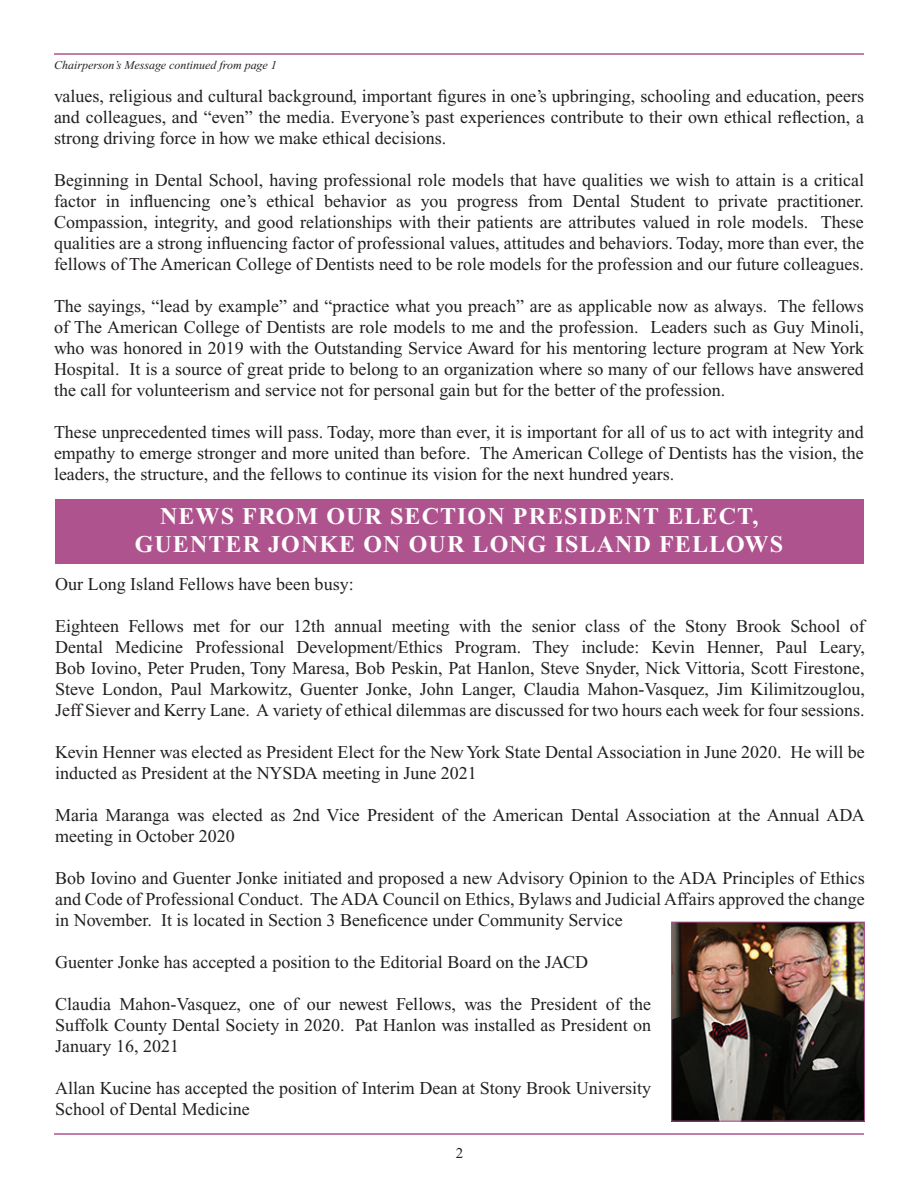
<style>
.page{position:relative;width:918px;height:1188px;background:#fff}
.page>*{position:absolute;margin:0;border:0;box-sizing:border-box;transform-origin:0 0}
.t1{font:700 24px/28.8px "Times New Roman";letter-spacing:.045em;color:#fff;text-align:center}
.t2{font:18px/21px "Times New Roman";color:#231f20;text-align:justify}
.t3{font:15px "Times New Roman";color:#231f20}
.t4{font:italic 12px "Times New Roman";color:#231f20}
</style>
<div class="page">
<hr style="left:54px;top:53px;width:810px;height:2px;background:#af538f">
<hr style="left:54px;top:1133px;width:810px;height:2px;background:#af538f">
<div style="left:55px;top:499px;width:809px;height:65px;background:#af538f"></div>
<img style="left:673px;top:924px;width:190px;height:196px">
<div style="left:671px;top:922px;width:194px;height:200px;border:1px solid #af538f"></div>
<p class="t4" style="left:54px;top:58px;width:224px">Chairperson’s Message continued from page 1</p>
<p class="t2" style="left:54px;top:85px;width:812px">values, religious and cultural background, important figures in one’s upbringing, schooling and education, peers and colleagues, and “even” the media. Everyone’s past experiences contribute to their own ethical reflection, a strong driving force in how we make ethical decisions.</p>
<p class="t2" style="left:54px;top:169px;width:812px">Beginning in Dental School, having professional role models that have qualities we wish to attain is a critical factor in influencing one’s ethical behavior as you progress from Dental Student to private practitioner.<br>Compassion, integrity, and good relationships with their patients are attributes valued in role models. These qualities are a strong influencing factor of professional values, attitudes and behaviors. Today, more than ever, the fellows of The American College of Dentists need to be role models for the profession and our future colleagues.</p>
<p class="t2" style="left:54px;top:295px;width:812px">The sayings, “lead by example” and “practice what you preach” are as applicable now as always. The fellows of The American College of Dentists are role models to me and the profession. Leaders such as Guy Minoli, who was honored in 2019 with the Outstanding Service Award for his mentoring lecture program at New York Hospital. It is a source of great pride to belong to an organization where so many of our fellows have answered the call for volunteerism and service not for personal gain but for the better of the profession.</p>
<p class="t2" style="left:54px;top:421px;width:811px">These unprecedented times will pass. Today, more than ever, it is important for all of us to act with integrity and empathy to emerge stronger and more united than before. The American College of Dentists has the vision, the leaders, the structure, and the fellows to continue its vision for the next hundred years.</p>
<h1 class="t1" style="left:135px;top:501px;width:650px">NEWS FROM OUR SECTION PRESIDENT ELECT,<br>GUENTER JONKE ON OUR LONG ISLAND FELLOWS</h1>
<p class="t2" style="left:55px;top:573px;width:300px">Our Long Island Fellows have been busy:</p>
<p class="t2" style="left:55px;top:615px;width:811px">Eighteen Fellows met for our 12th annual meeting with the senior class of the Stony Brook School of Dental Medicine Professional Development/Ethics Program. They include: Kevin Henner, Paul Leary, Bob Iovino, Peter Pruden, Tony Maresa, Bob Peskin, Pat Hanlon, Steve Snyder, Nick Vittoria, Scott Firestone, Steve London, Paul Markowitz, Guenter Jonke, John Langer, Claudia Mahon-Vasquez, Jim Kilimitzouglou, Jeff Siever and Kerry Lane. A variety of ethical dilemmas are discussed for two hours each week for four sessions.</p>
<p class="t2" style="left:55px;top:741px;width:811px">Kevin Henner was elected as President Elect for the New York State Dental Association in June 2020. He will be inducted as President at the NYSDA meeting in June 2021</p>
<p class="t2" style="left:55px;top:804px;width:811px">Maria Maranga was elected as 2nd Vice President of the American Dental Association at the Annual ADA meeting in October 2020</p>
<p class="t2" style="left:55px;top:867px;width:811px">Bob Iovino and Guenter Jonke initiated and proposed a new Advisory Opinion to the ADA Principles of Ethics and Code of Professional Conduct. The ADA Council on Ethics, Bylaws and Judicial Affairs approved the change in November. It is located in Section 3 Beneficence under Community Service</p>
<p class="t2" style="left:55px;top:951px;width:535px">Guenter Jonke has accepted a position to the Editorial Board on the JACD</p>
<p class="t2" style="left:55px;top:993px;width:597px">Claudia Mahon-Vasquez, one of our newest Fellows, was the President of the Suffolk County Dental Society in 2020. Pat Hanlon was installed as President on January 16, 2021</p>
<p class="t2" style="left:55px;top:1077px;width:597px">Allan Kucine has accepted the position of Interim Dean at Stony Brook University<br>School of Dental Medicine</p>
<p class="t3" style="left:456px;top:1145px;width:9px">2</p>
</div>
